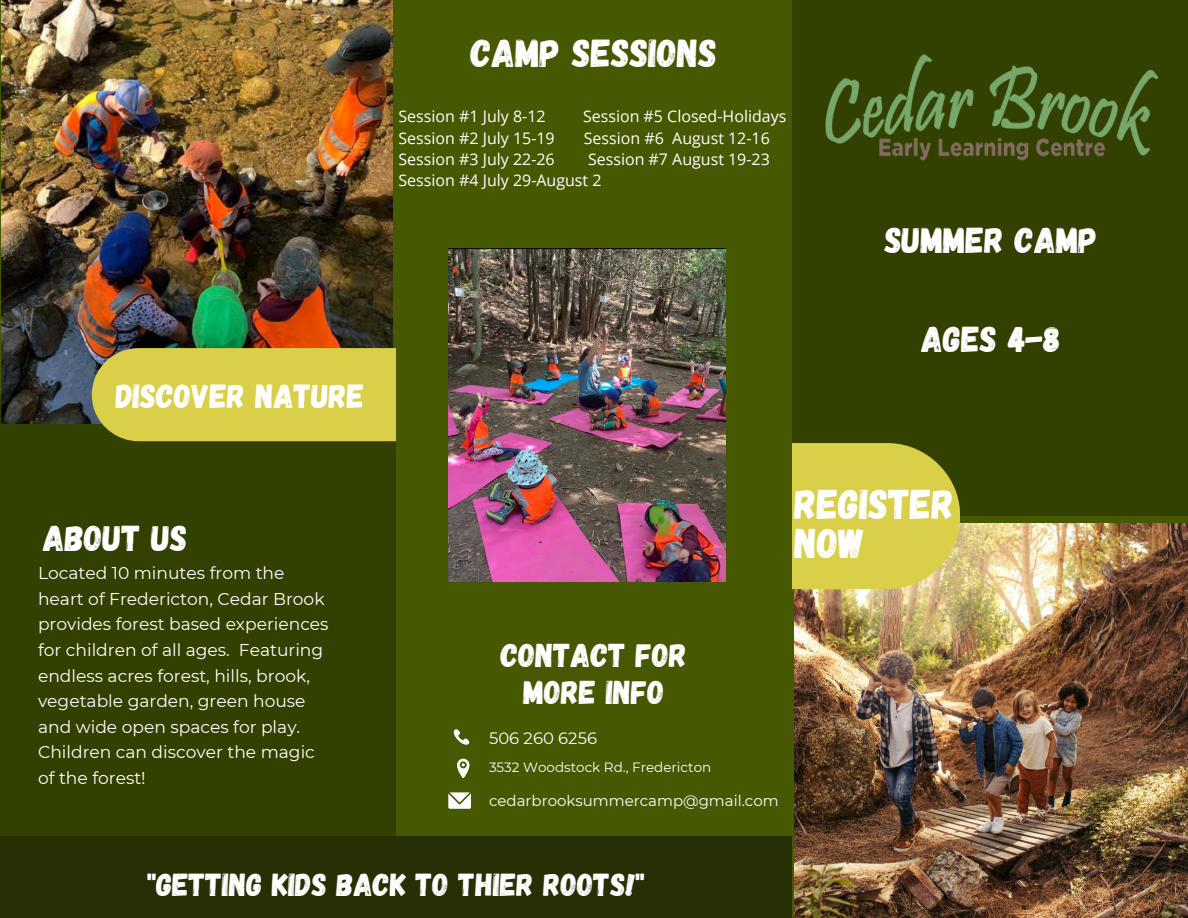
<style>
.page{position:relative;width:1188px;height:918px;background:#465902}
.page>*{position:absolute;margin:0;border:0;box-sizing:border-box;transform-origin:0 0}
.t1{font:41.55px/39.3px "Gagalin";color:#fff}
.t2{font:39px "Gagalin";color:#fff}
.t3{font:36px "Gagalin";color:#fff}
.t4{font:33.45px "Gagalin";color:#fff}
.t5{font:33px/37.2px "Gagalin";color:#fff;text-align:center}
.t6{font:31.8px "Gagalin";color:#fff}
.t7{font:17.1px/25.7px "Montserrat";color:#fff}
.t8{font:16.5px "Montserrat";color:#fff}
.t9{font:16.05px/21.3px "Open Sans";color:#fff}
.t10{font:15px "Montserrat";color:#fff}
.t11{font:13.5px "Montserrat";color:#fff}
</style>
<div class="page">
<div style="left:792px;top:0;width:396px;height:516px;background:#324001"></div>
<div style="left:0;top:395px;width:396px;height:523px;background:#324001"></div>
<div style="left:0;top:836px;width:792px;height:82px;background:#263004"></div>
<img style="left:795px;top:523px;width:393px;height:395px">
<svg style="left:792px;top:443px;width:168px;height:146px;background:#d2c848"></svg>
<img style="left:2px;top:0;width:390px;height:423px">
<div style="left:92px;top:348px;width:304px;height:93px;background:#d9cf48"></div>
<svg style="left:453px;top:729px;width:16px;height:16px"></svg>
<svg style="left:457px;top:759px;width:12px;height:19px"></svg>
<svg style="left:448px;top:792px;width:23px;height:17px"></svg>
<img style="left:448px;top:248px;width:277px;height:333px">
<img style="left:825px;top:54px;width:334px;height:107px">
<p class="t2" style="left:471px;top:28px;width:248px">CAMP SESSIONS</p>
<h6 class="t9" style="left:399px;top:105px;width:149px">Session #1 July 8-12</h6>
<h6 class="t9" style="left:583px;top:105px;width:205px">Session #5 Closed-Holidays</h6>
<h6 class="t9" style="left:399px;top:127px;width:158px">Session #2 July 15-19</h6>
<h6 class="t9" style="left:584px;top:127px;width:187px">Session #6 August 12-16</h6>
<h6 class="t9" style="left:399px;top:148px;width:158px">Session #3 July 22-26</h6>
<h6 class="t9" style="left:399px;top:148px;width:373px;text-indent:189px">Session #7 August 19-23<br>Session #4 July 29-August 2</h6>
<h2 class="t4" style="left:116px;top:375px;width:250px">DISCOVER NATURE</h2>
<h6 class="t3" style="left:885px;top:217px;width:215px">SUMMER CAMP</h6>
<p class="t3" style="left:922px;top:316px;width:141px">AGES 4-8</p>
<h3 class="t3" style="left:43px;top:515px;width:146px">ABOUT US</h3>
<p class="t7" style="left:38px;top:560px;width:292px">Located 10 minutes from the heart of Fredericton, Cedar Brook provides forest based experiences for children of all ages. Featuring endless acres forest, hills, brook, vegetable garden, green house and wide open spaces for play.<br>Children can discover the magic of the forest!</p>
<h4 class="t1" style="left:795px;top:482px;width:161px">REGISTER<br>NOW</h4>
<h3 class="t5" style="left:501px;top:635px;width:188px">CONTACT FOR<br>MORE INFO</h3>
<h6 class="t8" style="left:489px;top:729px;width:110px">506 260 6256</h6>
<h1 class="t11" style="left:489px;top:759px;width:224px">3532 Woodstock Rd., Fredericton</h1>
<p class="t10" style="left:489px;top:791px;width:291px">cedarbrooksummercamp@gmail.com</p>
<h3 class="t6" style="left:147px;top:864px;width:499px">"GETTING KIDS BACK TO THIER ROOTS!"</h3>
</div>
